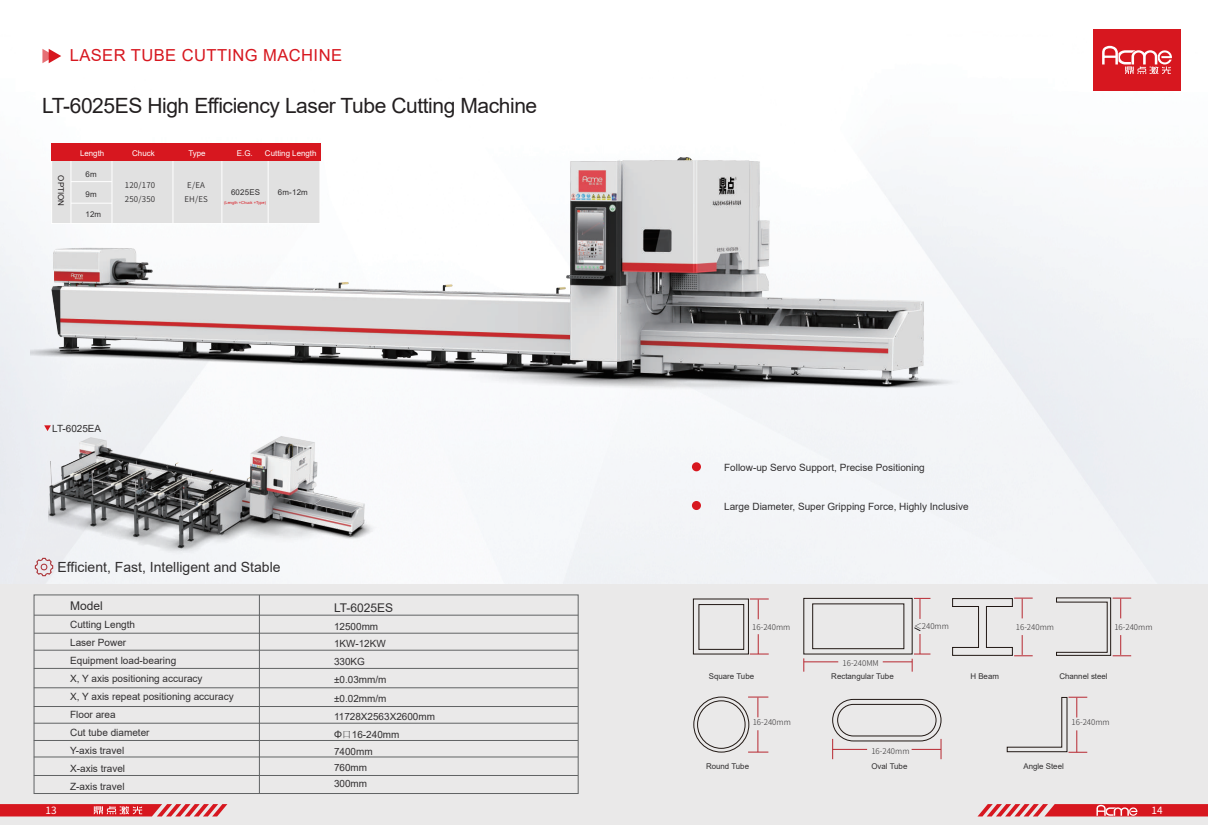
<style>
.page{position:relative;width:1208px;height:825px;background:#fff}
.page>*{position:absolute;margin:0;border:0;box-sizing:border-box;transform-origin:0 0}
.t1{font:21px "Arial";letter-spacing:-.02em;color:#231f20}
.t2{font:16.6px "Arial";letter-spacing:.025em;color:#d7171f}
.t3{font:14px "Arial";color:#312f30}
.t4{font:12px "Arial";color:#312f30}
.t5{font:10px/18px "Arial";color:#312f30}
.t6{font:10px "Source Han Sans CN";color:#fff}
.t7{font:9.9px/18.3px "Arial";color:#312f30}
.t8{font:300 8px "Source Han Sans CN";color:#312f30}
.t9{font:8px "Arial";color:#231f20}
.t10{font:7.9px "Arial";color:#312f30}
.t11{font:300 7.9px "Source Han Sans CN";color:#312f30}
.t12{font:7.9px "Arial";color:#fff}
.t13{font:7.9px/14px "Source Han Sans CN";letter-spacing:.025em;color:#312f30}
.t14{font:4px "Arial";color:#d7171f}
.s1{font-family:"Adobe Song Std";font-weight:300}
.s2{font-size:7.9px}
</style>
<div class="page">
<img style="left:0;top:29px;width:1208px;height:556px">
<div style="left:0;top:585px;width:1208px;height:240px;background:#eae9e9"></div>
<svg style="left:42px;top:49px;width:19px;height:14px"></svg>
<div style="left:692px;top:462px;width:9px;height:9px;background:#d7171f;border-radius:50%"></div>
<div style="left:692px;top:501px;width:9px;height:9px;background:#d7171f;border-radius:50%"></div>
<img style="left:35px;top:557px;width:19px;height:19px">
<div style="left:34px;top:595px;width:544px;height:199px;border:1px solid #616364"></div>
<hr style="left:34px;top:615px;width:544px;height:1px;background:#616364">
<hr style="left:34px;top:633px;width:544px;height:1px;background:#616364">
<hr style="left:34px;top:650px;width:544px;height:1px;background:#616364">
<hr style="left:34px;top:668px;width:544px;height:1px;background:#616364">
<hr style="left:34px;top:688px;width:544px;height:1px;background:#616364">
<hr style="left:34px;top:706px;width:544px;height:1px;background:#616364">
<hr style="left:34px;top:723px;width:544px;height:1px;background:#616364">
<hr style="left:34px;top:740px;width:544px;height:1px;background:#616364">
<hr style="left:34px;top:757px;width:544px;height:1px;background:#616364">
<hr style="left:34px;top:775px;width:544px;height:1px;background:#616364">
<hr style="left:259px;top:595px;width:1px;height:198px;background:#616364">
<div style="left:698px;top:604px;width:46px;height:46px;border:1px solid #211814"></div>
<svg style="left:750px;top:599px;width:18px;height:20px"></svg>
<svg style="left:750px;top:634px;width:18px;height:21px"></svg>
<div style="left:803px;top:598px;width:109px;height:56px;border:1px solid #211814"></div>
<div style="left:812px;top:604px;width:92px;height:45px;border:1px solid #211814"></div>
<svg style="left:952px;top:598px;width:80px;height:58px"></svg>
<svg style="left:1056px;top:597px;width:75px;height:59px"></svg>
<svg style="left:748px;top:697px;width:20px;height:20px"></svg>
<svg style="left:748px;top:730px;width:20px;height:23px"></svg>
<div style="left:693px;top:697px;width:56px;height:55px;border:1px solid #211814;border-radius:50%"></div>
<div style="left:697px;top:701px;width:48px;height:47px;border:1px solid #211814;border-radius:50%"></div>
<div style="left:832px;top:699px;width:109px;height:42px;border:1px solid #211814;border-radius:21px"></div>
<div style="left:837px;top:704px;width:99px;height:32px;border:1px solid #211814;border-radius:16px"></div>
<svg style="left:832px;top:739px;width:1px;height:20px"></svg>
<hr style="left:832px;top:749px;width:35px;height:1px;background:#b72831">
<svg style="left:940px;top:739px;width:1px;height:20px"></svg>
<hr style="left:911px;top:749px;width:30px;height:1px;background:#b72831">
<svg style="left:1006px;top:697px;width:81px;height:56px"></svg>
<svg style="left:914px;top:598px;width:16px;height:21px"></svg>
<svg style="left:803px;top:658px;width:1px;height:14px"></svg>
<hr style="left:804px;top:662px;width:34px;height:1px;background:#b72831">
<svg style="left:912px;top:627px;width:18px;height:45px"></svg>
<hr style="left:882px;top:662px;width:30px;height:1px;background:#b72831">
<svg style="left:978px;top:804px;width:230px;height:12px;background:#dc464c"></svg>
<svg style="left:0;top:804px;width:227px;height:12px;background:#dc444b"></svg>
<div style="left:1093px;top:29px;width:87px;height:62px;background:#d7171f"></div>
<svg style="left:1102px;top:46px;width:70px;height:28px"></svg>
<img style="left:30px;top:119px;width:944px;height:319px">
<img style="left:48px;top:412px;width:347px;height:155px">
<svg style="left:44px;top:425px;width:7px;height:6px"></svg>
<h2 class="t2" style="left:70px;top:43px;width:274px">LASER TUBE CUTTING MACHINE</h2>
<h1 class="t1" style="left:42px;top:91px;width:496px">LT-6025ES High Efficiency Laser Tube Cutting Machine</h1>
<p class="t9" style="left:67px;top:175px;width:32px;rotate:90deg">OPTION</p>
<p class="t12" style="left:80px;top:148px;width:26px">Length</p>
<p class="t12" style="left:132px;top:148px;width:24px">Chuck</p>
<p class="t12" style="left:265px;top:148px;width:53px">Cutting Length</p>
<p class="t13" style="left:125px;top:178px;width:32px">120/170<br>250/350</p>
<p class="t12" style="left:188px;top:148px;width:19px">Type</p>
<p class="t12" style="left:237px;top:148px;width:17px">E.G.</p>
<p class="t13" style="left:184px;top:178px;width:25px;text-align:center">E/EA<br>EH/ES</p>
<p class="t10" style="left:231px;top:187px;width:31px">6025ES</p>
<p class="t10" style="left:278px;top:187px;width:32px">6m-12m</p>
<p class="t14" style="left:224px;top:200px;width:43px">(Length +Chuck +Type)</p>
<p class="t10" style="left:85px;top:169px;width:13px">6m</p>
<p class="t10" style="left:85px;top:189px;width:13px">9m</p>
<p class="t10" style="left:85px;top:209px;width:17px">12m</p>
<p class="t7" style="left:52px;top:419px;width:50px">LT-6025EA</p>
<h3 class="t3" style="left:57px;top:557px;width:225px">Efficient, Fast, Intelligent and Stable</h3>
<p class="t4" style="left:70px;top:597px;width:34px">Model</p>
<p class="t5" style="left:70px;top:615px;width:165px">Cutting Length<br>Laser Power<br>Equipment load-bearing<br>X, Y axis positioning accuracy<br>X, Y axis repeat positioning accuracy<br>Floor area<br>Cut tube diameter<br>Y-axis travel<br>X-axis travel<br>Z-axis travel</p>
<p class="t4" style="left:334px;top:600px;width:61px">LT-6025ES</p>
<p class="t7" style="left:334px;top:619px;width:53px;line-height:16.3px">12500mm<br>1KW-12KW</p>
<p class="t7" style="left:334px;top:652px;width:102px">330KG<br>±0.03mm/m ±0.02mm/m<br>11728X2563X2600mm<br>Φ<span class="s1">口</span>16-240mm</p>
<p class="t7" style="left:334px;top:743px;width:40px;line-height:16.3px">7400mm<br>760mm<br>300mm</p>
<p class="t5" style="left:724px;top:458px;width:202px">Follow-up Servo Support, Precise Positioning</p>
<p class="t5" style="left:724px;top:497px;width:246px">Large Diameter, Super Gripping Force, Highly Inclusive</p>
<p class="t8" style="left:914px;top:622px;width:36px">＜240<span class="s2">mm</span></p>
<p class="t11" style="left:752px;top:622px;width:40px">16-240mm</p>
<p class="t11" style="left:1015px;top:622px;width:40px">16-240mm</p>
<p class="t11" style="left:1114px;top:622px;width:40px">16-240mm</p>
<p class="t11" style="left:842px;top:659px;width:38px">16-240MM</p>
<p class="t10" style="left:709px;top:671px;width:47px">Square Tube</p>
<p class="t10" style="left:831px;top:671px;width:64px">Rectangular Tube</p>
<p class="t10" style="left:970px;top:671px;width:30px">H Beam</p>
<p class="t10" style="left:1059px;top:671px;width:50px">Channel steel</p>
<p class="t11" style="left:752px;top:717px;width:40px">16-240mm</p>
<p class="t11" style="left:1071px;top:717px;width:40px">16-240mm</p>
<p class="t11" style="left:871px;top:746px;width:40px">16-240mm</p>
<p class="t10" style="left:706px;top:761px;width:45px">Round Tube</p>
<p class="t10" style="left:871px;top:761px;width:38px">Oval Tube</p>
<p class="t10" style="left:1023px;top:761px;width:42px">Angle Steel</p>
<p class="t6" style="left:46px;top:805px;width:13px">13</p>
<p class="t6" style="left:1151px;top:804px;width:13px">14</p>
</div>
